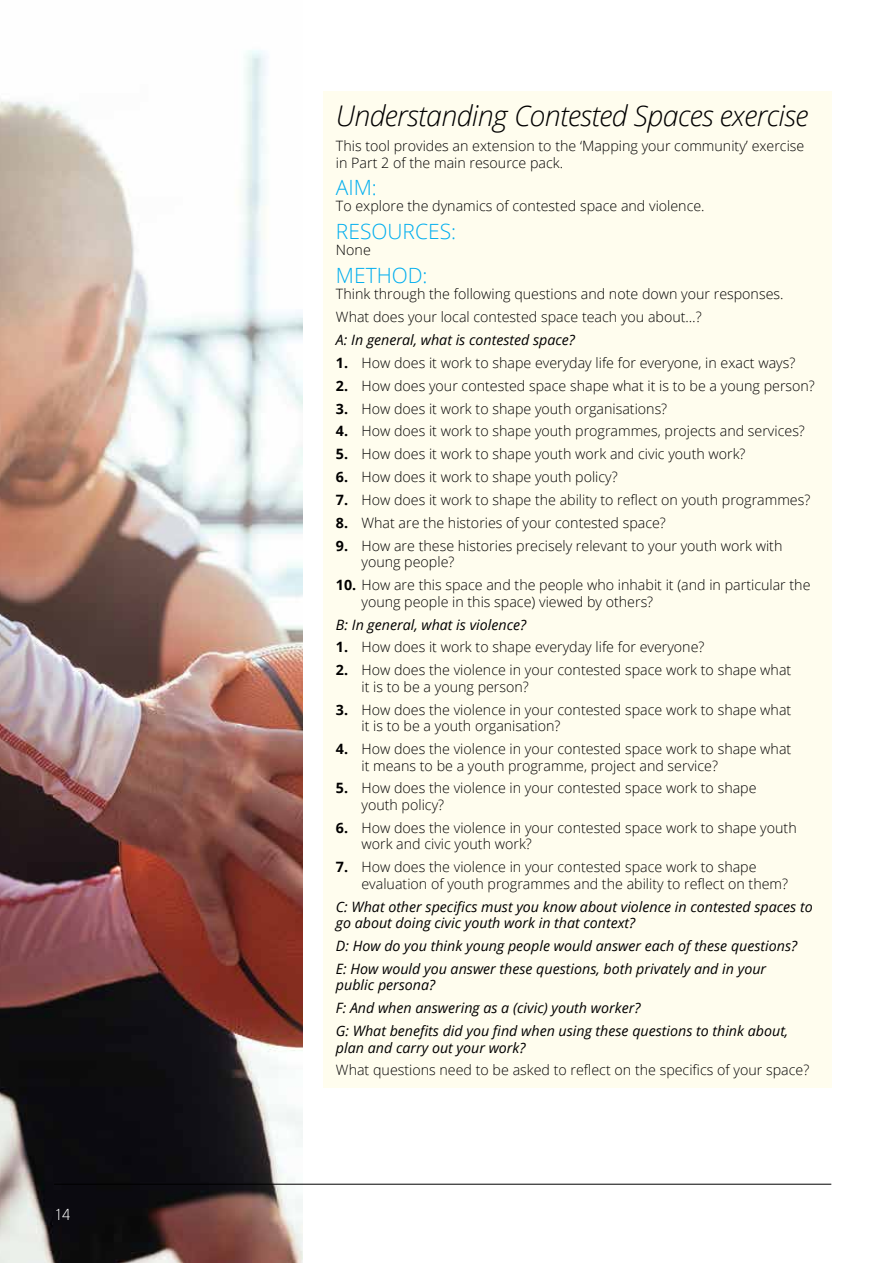
<style>
.page{position:relative;width:893px;height:1263px;background:#fff}
.page>*{position:absolute;margin:0;border:0;box-sizing:border-box;transform-origin:0 0}
.t1{font:italic 300 28.5px "Open Sans";letter-spacing:-.02em;color:#000}
.t2{font:300 21px "Open Sans";color:#00aeef}
.t3{font:300 15px "British Council Sans";color:#fff}
.t4{font:300 14.25px/16.5px "Open Sans";color:#000}
.t5{font:italic 14.25px/22.8px "Open Sans";color:#000}
.s1{font-weight:700}
</style>
<div class="page">
<img style="left:0;top:50px;width:302px;height:1213px">
<hr style="left:54px;top:1184px;width:777px;height:1px;background:#000">
<div style="left:323px;top:91px;width:508px;height:997px;background:#fffdee"></div>
<p class="t3" style="left:54px;top:1205px;width:18px">14</p>
<h1 class="t1" style="left:336px;top:96px;width:474px">Understanding Contested Spaces exercise</h1>
<p class="t4" style="left:336px;top:137px;width:470px">This tool provides an extension to the ‘Mapping your community’ exercise in Part 2 of the main resource pack.</p>
<h2 class="t2" style="left:336px;top:173px;width:43px">Aim:</h2>
<p class="t4" style="left:336px;top:198px;width:370px">To explore the dynamics of contested space and violence.</p>
<h2 class="t2" style="left:336px;top:217px;width:26px">Resources</h2>
<h2 class="t2" style="left:451px;top:217px;width:6px">:</h2>
<p class="t4" style="left:336px;top:241px;width:36px">None</p>
<h2 class="t2" style="left:336px;top:261px;width:14px">Met</h2>
<h2 class="t2" style="left:377px;top:261px;width:52px">hod:</h2>
<p class="t4" style="left:336px;top:282px;width:449px;line-height:22.8px">Think through the following questions and note down your responses.<br>What does your local contested space teach you about…?</p>
<p class="t5" style="left:336px;top:328px;width:240px">A: In general, what is contested space?</p>
<p class="t4" style="left:336px;top:354px;width:461px"><span class="s1">1.</span> How does it work to shape everyday life for everyone, in exact ways?</p>
<p class="t4" style="left:336px;top:377px;width:480px"><span class="s1">2.</span> How does your contested space shape what it is to be a young person?</p>
<p class="t4" style="left:336px;top:400px;width:333px"><span class="s1">3.</span> How does it work to shape youth organisations?</p>
<p class="t4" style="left:336px;top:423px;width:470px"><span class="s1">4.</span> How does it work to shape youth programmes, projects and services?</p>
<p class="t4" style="left:336px;top:445px;width:411px"><span class="s1">5.</span> How does it work to shape youth work and civic youth work?</p>
<p class="t4" style="left:336px;top:468px;width:283px"><span class="s1">6.</span> How does it work to shape youth policy?</p>
<p class="t4" style="left:336px;top:491px;width:476px"><span class="s1">7.</span> How does it work to shape the ability to reflect on youth programmes?</p>
<p class="t4" style="left:336px;top:514px;width:331px"><span class="s1">8.</span> What are the histories of your contested space?</p>
<p class="t4" style="left:361px;top:537px;width:422px;text-indent:-25px"><span class="s1">9.</span> H ow are these histories precisely relevant to your youth work with young people?</p>
<p class="t4" style="left:361px;top:576px;width:451px;text-indent:-25px"><span class="s1">10.</span> How are this space and the people who inhabit it (and in particular the young people in this space) viewed by others?</p>
<p class="t5" style="left:336px;top:612px;width:192px">B: In general, what is violence?</p>
<p class="t4" style="left:336px;top:639px;width:370px"><span class="s1">1.</span> How does it work to shape everyday life for everyone?</p>
<p class="t4" style="left:361px;top:661px;width:431px;text-indent:-25px"><span class="s1">2.</span> H ow does the violence in your contested space work to shape what it is to be a young person?</p>
<p class="t4" style="left:361px;top:701px;width:431px;text-indent:-25px"><span class="s1">3.</span> H ow does the violence in your contested space work to shape what it is to be a youth organisation?</p>
<p class="t4" style="left:361px;top:740px;width:431px;text-indent:-25px"><span class="s1">4.</span> H ow does the violence in your contested space work to shape what it means to be a youth programme, project and service?</p>
<p class="t4" style="left:361px;top:780px;width:397px;text-indent:-26px"><span class="s1">5.</span> H ow does the violence in your contested space work to shape youth policy?</p>
<p class="t4" style="left:361px;top:819px;width:437px;text-indent:-25px"><span class="s1">6.</span> H ow does the violence in your contested space work to shape youth work and civic youth work?</p>
<p class="t4" style="left:361px;top:858px;width:428px;text-indent:-25px"><span class="s1">7.</span> H ow does the violence in your contested space work to shape evaluation of youth programmes and the ability to reflect on them?</p>
<p class="t5" style="left:336px;top:898px;width:478px;line-height:16.5px">C: What other specifics must you know about violence in contested spaces to go about doing civic youth work in that context?</p>
<p class="t5" style="left:336px;top:934px;width:463px">D: How do you think young people would answer each of these questions?<br>E: How would you answer these questions, both privately and in your</p>
<p class="t5" style="left:336px;top:973px;width:454px">public persona?<br>F: And when answering as a (civic) youth worker?<br>G: What benefits did you find when using these questions to think about,</p>
<p class="t5" style="left:336px;top:1035px;width:191px">plan and carry out your work?</p>
<p class="t4" style="left:336px;top:1061px;width:475px">What questions need to be asked to reflect on the specifics of your space?</p>
</div>
